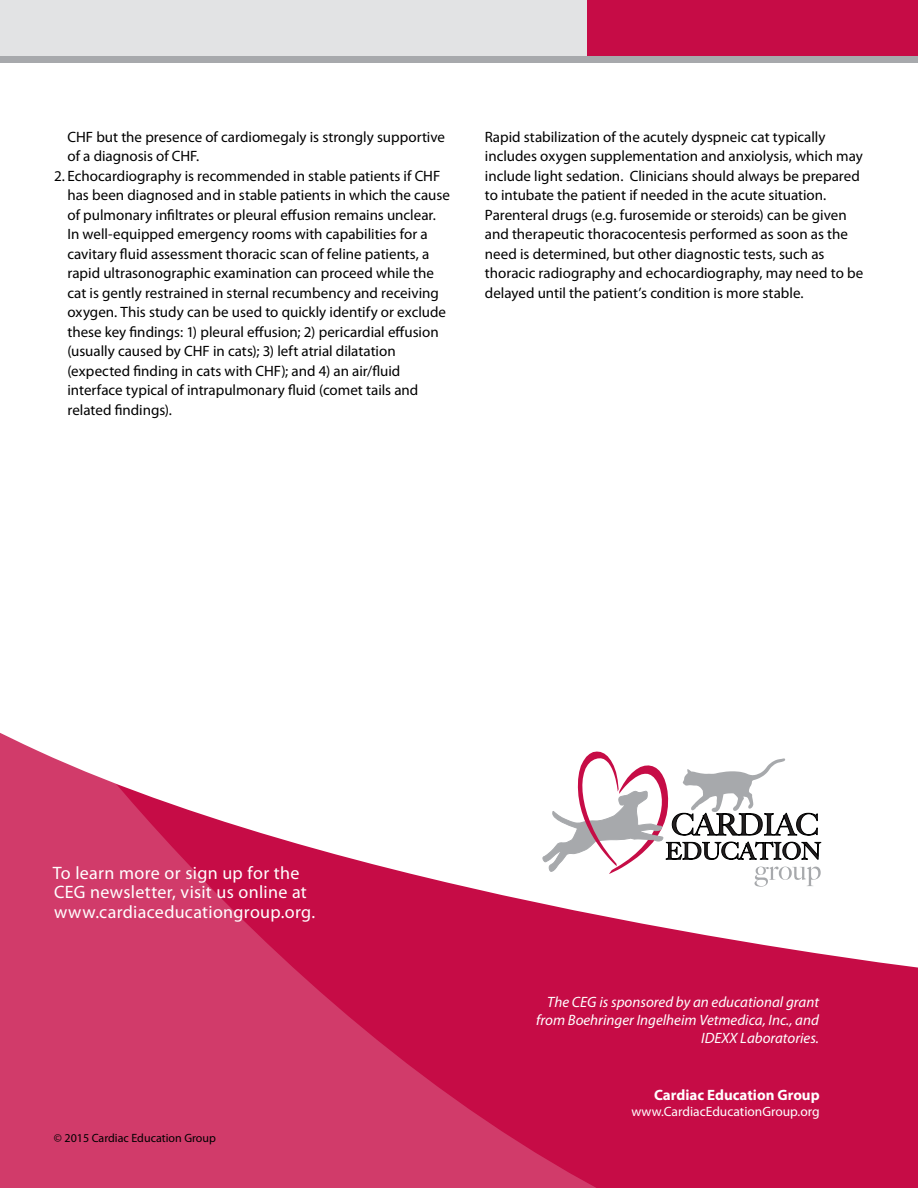
<style>
.page{position:relative;width:918px;height:1188px;background:#fff}
.page>*{position:absolute;margin:0;border:0;box-sizing:border-box;transform-origin:0 0}
.t1{font:18px/19.5px "Myriad Pro";letter-spacing:.015em;color:#fff}
.t2{font:15px/19.5px "Myriad Pro";color:#000}
.t3{font:italic 15px/18px "Myriad Pro";color:#fff;text-align:right}
.t4{font:700 15px "Myriad Pro";color:#fff}
.t5{font:13.5px "Myriad Pro";color:#fff}
.t6{font:12px "Myriad Pro";color:#000}
</style>
<div class="page">
<svg style="left:623px;top:842px;width:295px;height:346px;fill:#c60c46"></svg>
<svg style="left:0;top:733px;width:623px;height:455px;fill:#d13b6a"></svg>
<div style="left:586px;top:0;width:332px;height:56px;background:#c60c46"></div>
<div style="left:0;top:0;width:587px;height:62px;background:#e2e3e4"></div>
<div style="left:0;top:56px;width:918px;height:6px;background:#a7a9ac"></div>
<svg style="left:543px;top:752px;width:278px;height:135px"></svg>
<p class="t2" style="left:68px;top:127px;width:379px">CHF but the presence of cardiomegaly is strongly supportive of a diagnosis of CHF.</p>
<p class="t2" style="left:68px;top:166px;width:384px;text-indent:-14px">2. Echocardiography is recommended in stable patients if CHF has been diagnosed and in stable patients in which the cause of pulmonary infiltrates or pleural effusion remains unclear.<br>In well-equipped emergency rooms with capabilities for a cavitary fluid assessment thoracic scan of feline patients, a rapid ultrasonographic examination can proceed while the cat is gently restrained in sternal recumbency and receiving oxygen. This study can be used to quickly identify or exclude these key findings: 1) pleural effusion; 2) pericardial effusion (usually caused by CHF in cats); 3) left atrial dilatation (expected finding in cats with CHF); and 4) an air/fluid interface typical of intrapulmonary fluid (comet tails and related findings).</p>
<p class="t2" style="left:485px;top:127px;width:380px">Rapid stabilization of the acutely dyspneic cat typically includes oxygen supplementation and anxiolysis, which may include light sedation. Clinicians should always be prepared to intubate the patient if needed in the acute situation.<br>Parenteral drugs (e.g. furosemide or steroids) can be given and therapeutic thoracocentesis performed as soon as the need is determined, but other diagnostic tests, such as thoracic radiography and echocardiography, may need to be delayed until the patient’s condition is more stable.</p>
<p class="t1" style="left:53px;top:863px;width:264px">To learn more or sign up for the<br>CEG newsletter, visit us online at www.cardiaceducationgroup.org.</p>
<p class="t6" style="left:54px;top:1131px;width:164px">© 2015 Cardiac Education Group</p>
<p class="t3" style="left:536px;top:994px;width:284px">The CEG is sponsored by an educational grant from Boehringer Ingelheim Vetmedica, Inc., and<br>IDEXX Laboratories.</p>
<p class="t4" style="left:654px;top:1086px;width:167px">Cardiac Education Group</p>
<p class="t5" style="left:632px;top:1104px;width:190px">www.CardiacEducationGroup.org</p>
</div>
